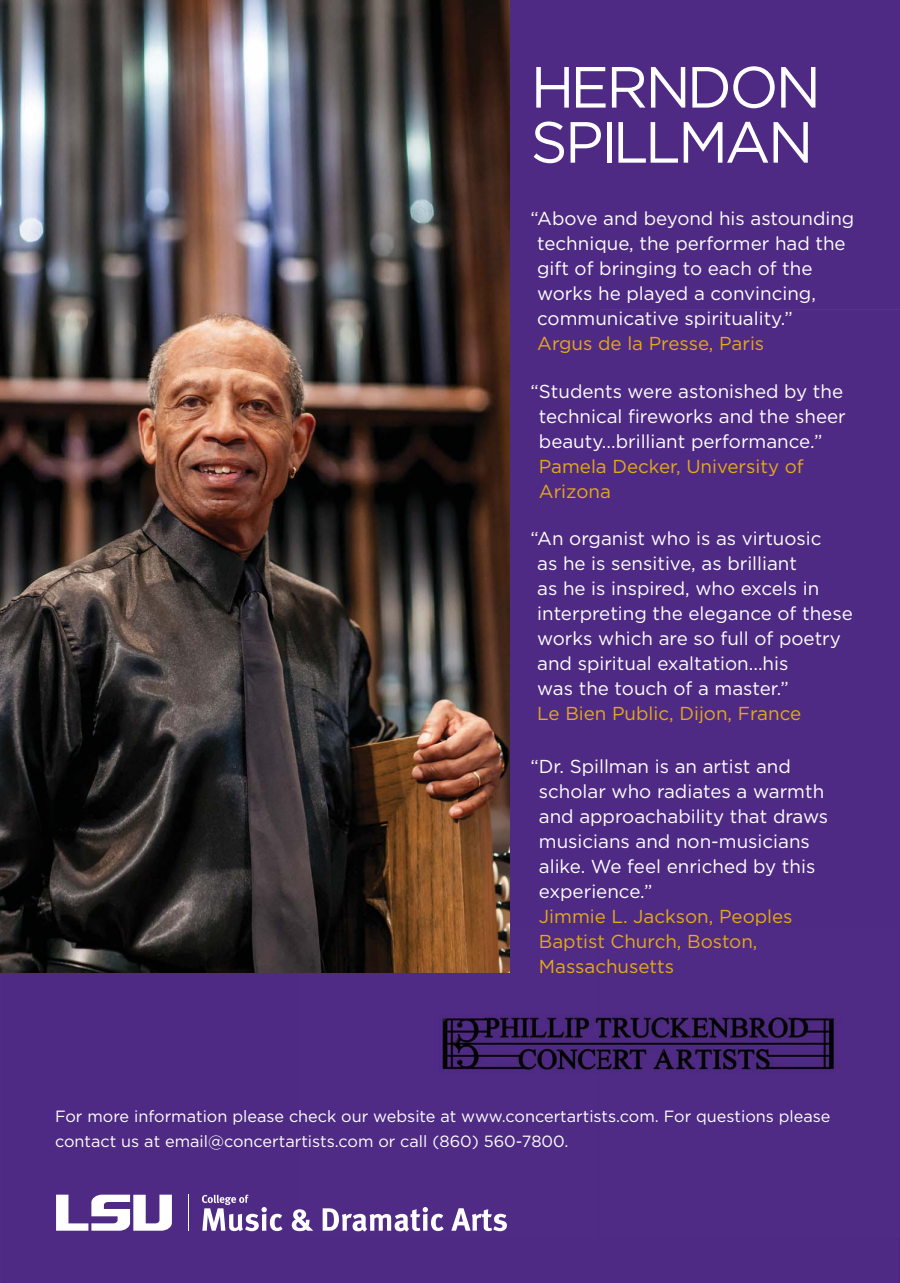
<style>
.page{position:relative;width:900px;height:1283px;background:#fff}
.page>*{position:absolute;margin:0;border:0;box-sizing:border-box;transform-origin:0 0}
.t1{font:58px/55px "Gotham";letter-spacing:-.05em;color:#fff}
.t2{font:18.75px/25px "Gotham";color:#fff}
.t3{font:18.75px/25px "Gotham";color:#e4aa16}
.t4{font:16.25px/25px "Gotham";color:#fff}
</style>
<div class="page">
<div style="left:509px;top:0;width:391px;height:309px;background:#4f2a84"></div>
<div style="left:300px;top:309px;width:300px;height:310px;background:#4f2a84"></div>
<div style="left:600px;top:309px;width:300px;height:619px;background:#4f2a84"></div>
<div style="left:1px;top:972px;width:299px;height:266px;background:#4f2a84"></div>
<div style="left:300px;top:619px;width:300px;height:310px;background:#4f2a84"></div>
<img style="left:300px;top:928px;width:600px;height:310px">
<div style="left:1px;top:1238px;width:899px;height:44px;background:#4f2a84"></div>
<img style="left:0;top:972px;width:1px;height:310px">
<svg style="left:56px;top:1194px;width:116px;height:36px"></svg>
<svg style="left:292px;top:1209px;width:21px;height:22px"></svg>
<svg style="left:323px;top:1207px;width:121px;height:24px"></svg>
<svg style="left:451px;top:1208px;width:56px;height:23px"></svg>
<svg style="left:202px;top:1194px;width:81px;height:37px"></svg>
<hr style="left:188px;top:1194px;width:1px;height:36px;background:#fff">
<img style="left:0;top:0;width:509px;height:972px">
<h1 class="t1" style="left:531px;top:64px;width:292px">HERNDON<br>SPILLMAN</h1>
<p class="t2" style="left:537px;top:207px;width:319px;text-indent:-7px">“ Above and beyond his astounding technique, the performer had the gift of bringing to each of the works he played a convincing, communicative spirituality.”</p>
<p class="t3" style="left:537px;top:332px;width:229px">Argus de la Presse, Paris</p>
<p class="t2" style="left:539px;top:380px;width:308px;text-indent:-8px">“ Students were astonished by the technical fireworks and the sheer beauty...brilliant performance.”</p>
<p class="t3" style="left:539px;top:455px;width:266px">Pamela Decker, University of<br>Arizona</p>
<p class="t2" style="left:537px;top:527px;width:317px;text-indent:-7px">“ An organist who is as virtuosic<br>as he is sensitive, as brilliant<br>as he is inspired, who excels in interpreting the elegance of these works which are so full of poetry and spiritual exaltation...his<br>was the touch of a master.”</p>
<p class="t3" style="left:537px;top:702px;width:266px">Le Bien Public, Dijon, France</p>
<p class="t2" style="left:539px;top:755px;width:291px;text-indent:-8px">“ Dr. Spillman is an artist and scholar who radiates a warmth and approachability that draws musicians and non-musicians alike. We feel enriched by this experience.”</p>
<p class="t3" style="left:539px;top:905px;width:255px">Jimmie L. Jackson, Peoples<br>Baptist Church, Boston,<br>Massachusetts</p>
<p class="t4" style="left:55px;top:1105px;width:777px">For more information please check our website at www.concertartists.com. For questions please contact us at email@concertartists.com or call (860) 560-7800.</p>
</div>
